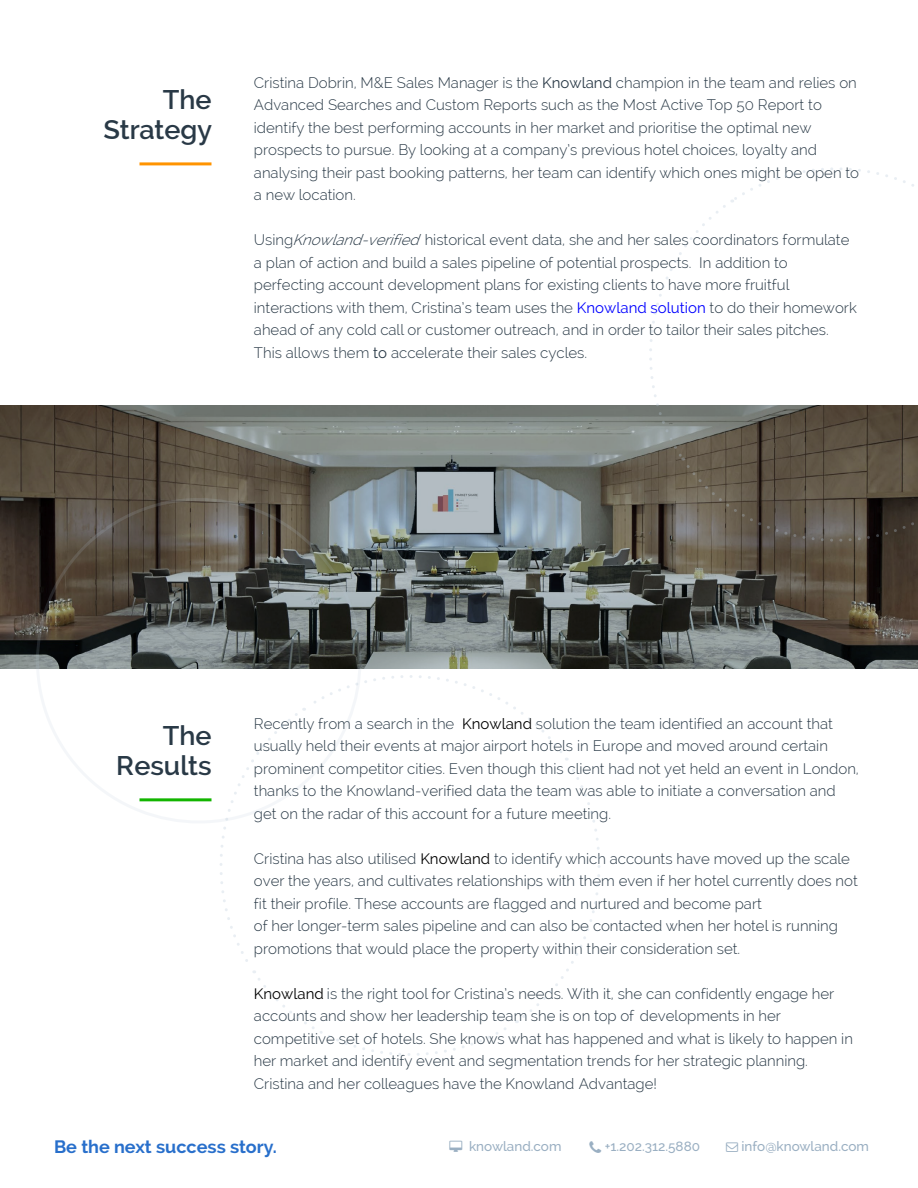
<style>
.page{position:relative;width:918px;height:1188px;background:#fff}
.page>*{position:absolute;margin:0;border:0;box-sizing:border-box;transform-origin:0 0}
.t1{font:600 27px/30px "Raleway";color:#293946;text-align:right}
.t2{font:700 18px "Raleway";color:#286fcb}
.t3{font:300 15px/22.5px "Raleway";color:#293946}
.t4{font:500 13.5px "Raleway";color:#9aafc2}
.s1{font-weight:400}
.s2{font-style:italic}
.s3{font-weight:400;color:#00f}
.s4{font-weight:400;color:#000}
</style>
<div class="page">
<svg style="left:0;top:405px;width:918px;height:264px;background:#656864"></svg>
<hr style="left:140px;top:162px;width:72px;height:3px;background:#ff9400">
<svg style="left:627px;top:167px;width:291px;height:396px"></svg>
<svg style="left:220px;top:653px;width:403px;height:403px"></svg>
<svg style="left:15px;top:477px;width:367px;height:367px"></svg>
<h1 class="t1" style="left:104px;top:85px;width:110px">The<br>Strategy</h1>
<p class="t3" style="left:254px;top:71px;width:607px">Cristina Dobrin, M&amp;E Sales Manager is the <span class="s1">Knowland</span> champion in the team and relies on Advanced Searches and Custom Reports such as the Most Active Top 50 Report to identify the best performing accounts in her market and prioritise the optimal new prospects to pursue. By looking at a company’s previous hotel choices, loyalty and analysing their past booking patterns, her team can identify which ones might be open to a new location.</p>
<p class="t3" style="left:254px;top:229px;width:604px">Using <span class="s2">Knowland-verified</span>historical event data, she and her sales coordinators formulate a plan of action and build a sales pipeline of potential prospects. In addition to perfecting account development plans for existing clients to have more fruitful interactions with them, Cristina’s team uses the <span class="s3">Knowland solution</span> to do their homework ahead of any cold call or customer outreach, and in order to tailor their sales pitches.<br>This allows them <span class="s1">to</span> accelerate their sales cycles.</p>
<h1 class="t1" style="left:116px;top:721px;width:97px">The<br>Results</h1>
<p class="t3" style="left:254px;top:712px;width:606px">Recently from a search in the <span class="s4">Knowland</span> solution the team identified an account that usually held their events at major airport hotels in Europe and moved around certain prominent competitor cities. Even though this client had not yet held an event in London, thanks to the Knowland-verified data the team was able to initiate a conversation and get on the radar of this account for a future meeting.</p>
<p class="t3" style="left:254px;top:847px;width:605px">Cristina has also utilised <span class="s4">Knowland</span> to identify which accounts have moved up the scale over the years, and cultivates relationships with them even if her hotel currently does not fit their profile. These accounts are flagged and nurtured and become part<br>of her longer-term sales pipeline and can also be contacted when her hotel is running promotions that would place the property within their consideration set.</p>
<p class="t3" style="left:254px;top:982px;width:601px"><span class="s4">Knowland</span> is the right tool for Cristina’s needs. With it, she can confidently engage her accounts and show her leadership team she is on top of developments in her competitive set of hotels. She knows what has happened and what is likely to happen in her market and identify event and segmentation trends for her strategic planning.<br>Cristina and her colleagues have the Knowland Advantage!</p>
<p class="t2" style="left:54px;top:1136px;width:225px">Be the next success story.</p>
<p class="t4" style="left:469px;top:1139px;width:94px">knowland.com</p>
<p class="t4" style="left:605px;top:1139px;width:97px">+1.202.312.5880</p>
<p class="t4" style="left:742px;top:1139px;width:129px">info@knowland.com</p>
</div>
